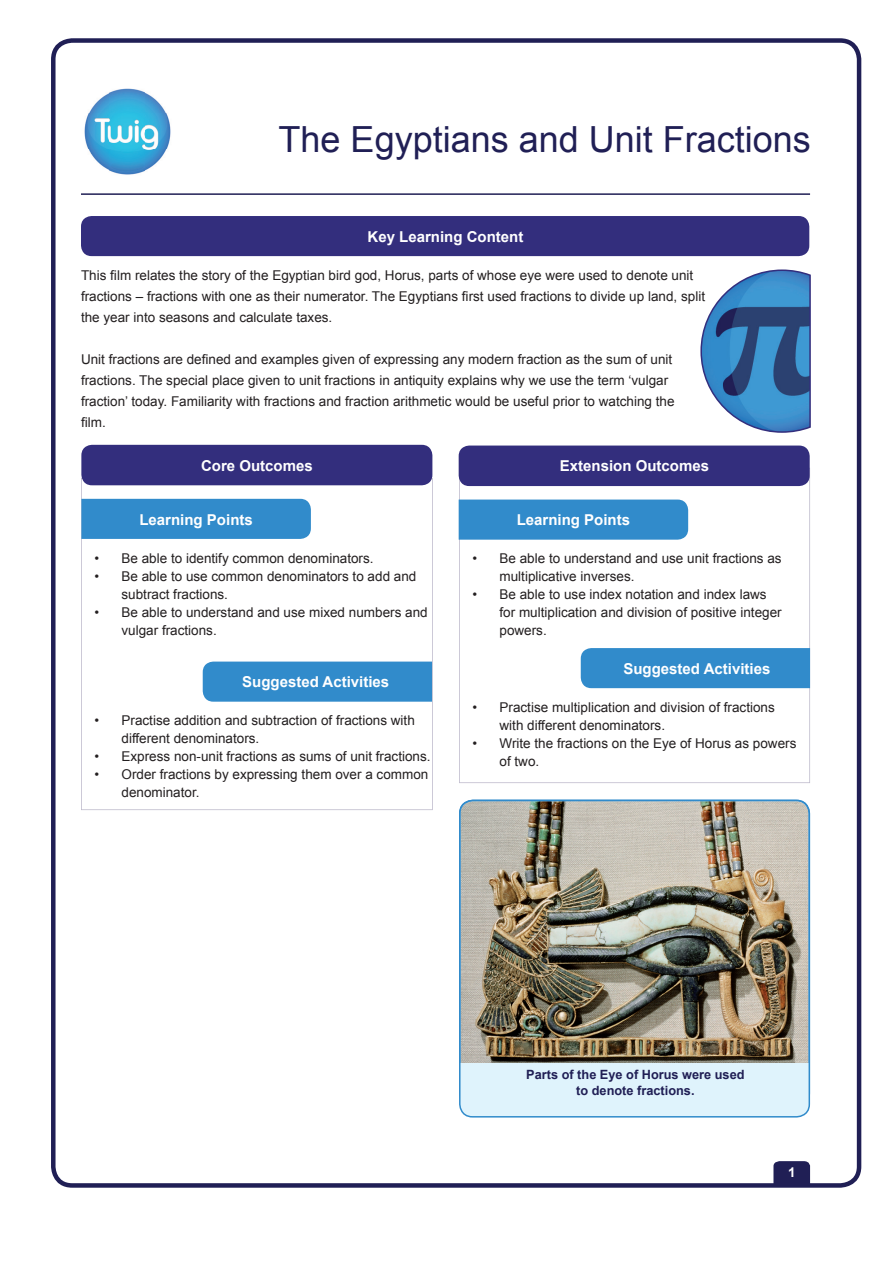
<style>
.page{position:relative;width:893px;height:1263px;background:#fff}
.page>*{position:absolute;margin:0;border:0;box-sizing:border-box;transform-origin:0 0}
.t1{font:36px "Arial";color:#201f55}
.t2{font:700 15px "Arial";color:#fff}
.t3{font:13.5px/18px "Arial";color:#231f20}
.t4{font:700 13.5px "Arial";color:#fff}
.t5{font:700 12.75px/16.5px "Arial";color:#201f55;text-align:center}
</style>
<div class="page">
<div style="left:51px;top:38px;width:810px;height:1150px;border:4px solid #201f55;border-radius:19px"></div>
<svg style="left:773px;top:1161px;width:37px;height:24px"></svg>
<hr style="left:81px;top:193px;width:729px;height:2px;background:#201f55">
<img style="left:84px;top:88px;width:87px;height:87px">
<svg style="left:81px;top:478px;width:352px;height:332px"></svg>
<svg style="left:459px;top:479px;width:351px;height:304px"></svg>
<div style="left:81px;top:216px;width:728px;height:40px;background:#332e7d;border-radius:11px"></div>
<div style="left:81px;top:445px;width:351px;height:40px;background:#332e7d;border-radius:11px"></div>
<div style="left:459px;top:446px;width:351px;height:40px;background:#332e7d;border-radius:11px"></div>
<div style="left:81px;top:499px;width:230px;height:40px;background:#318bcb"></div>
<div style="left:459px;top:500px;width:229px;height:40px;background:#318bcb"></div>
<div style="left:203px;top:662px;width:229px;height:40px;background:#318bcb"></div>
<div style="left:581px;top:648px;width:229px;height:40px;background:#318bcb"></div>
<svg style="left:700px;top:269px;width:111px;height:164px"></svg>
<img style="left:460px;top:801px;width:348px;height:262px">
<div style="left:460px;top:1063px;width:349px;height:54px;background:#dff3fc"></div>
<div style="left:459px;top:800px;width:351px;height:317px;border:2px solid #318bcb;border-radius:13px"></div>
<h1 class="t1" style="left:279px;top:115px;width:534px">The Egyptians and Unit Fractions</h1>
<p class="t2" style="left:368px;top:227px;width:157px">Key Learning Content</p>
<p class="t3" style="left:81px;top:265px;width:626px;line-height:21px">This film relates the story of the Egyptian bird god, Horus, parts of whose eye were used to denote unit fractions – fractions with one as their numerator. The Egyptians first used fractions to divide up land, split the year into seasons and calculate taxes.</p>
<p class="t3" style="left:81px;top:349px;width:595px;line-height:21px">Unit fractions are defined and examples given of expressing any modern fraction as the sum of unit fractions. The special place given to unit fractions in antiquity explains why we use the term ‘vulgar fraction’ today. Familiarity with fractions and fraction arithmetic would be useful prior to watching the film.</p>
<p class="t2" style="left:201px;top:455px;width:113px">Core Outcomes</p>
<p class="t2" style="left:560px;top:456px;width:151px">Extension Outcomes</p>
<p class="t2" style="left:139px;top:509px;width:115px">Learning Points</p>
<p class="t2" style="left:517px;top:510px;width:115px">Learning Points</p>
<p class="t3" style="left:94px;top:549px;width:281px">• Be able to identify common denominators.</p>
<p class="t3" style="left:122px;top:567px;width:296px;text-indent:-27px">• Be able to use common denominators to add and subtract fractions.</p>
<p class="t3" style="left:122px;top:603px;width:308px;text-indent:-27px">• Be able to understand and use mixed numbers and vulgar fractions.</p>
<p class="t2" style="left:242px;top:672px;width:148px">Suggested Activities</p>
<p class="t3" style="left:122px;top:711px;width:295px;text-indent:-27px">• Practise addition and subtraction of fractions with different denominators.</p>
<p class="t3" style="left:94px;top:747px;width:338px">• Express non-unit fractions as sums of unit fractions.</p>
<p class="t3" style="left:122px;top:765px;width:308px;text-indent:-27px">• Order fractions by expressing them over a common denominator.</p>
<p class="t3" style="left:500px;top:550px;width:284px;text-indent:-27px">• Be able to understand and use unit fractions as multiplicative inverses.</p>
<p class="t3" style="left:500px;top:586px;width:284px;text-indent:-27px">• Be able to use index notation and index laws for multiplication and division of positive integer powers.</p>
<p class="t2" style="left:623px;top:659px;width:148px">Suggested Activities</p>
<p class="t3" style="left:500px;top:698px;width:277px;text-indent:-27px">• Practise multiplication and division of fractions with different denominators.</p>
<p class="t3" style="left:500px;top:734px;width:298px;text-indent:-27px">• Write the fractions on the Eye of Horus as powers of two.</p>
<p class="t5" style="left:526px;top:1066px;width:220px">Parts of the Eye of Horus were used to denote fractions.</p>
<p class="t4" style="left:788px;top:1163px;width:9px">1</p>
</div>
